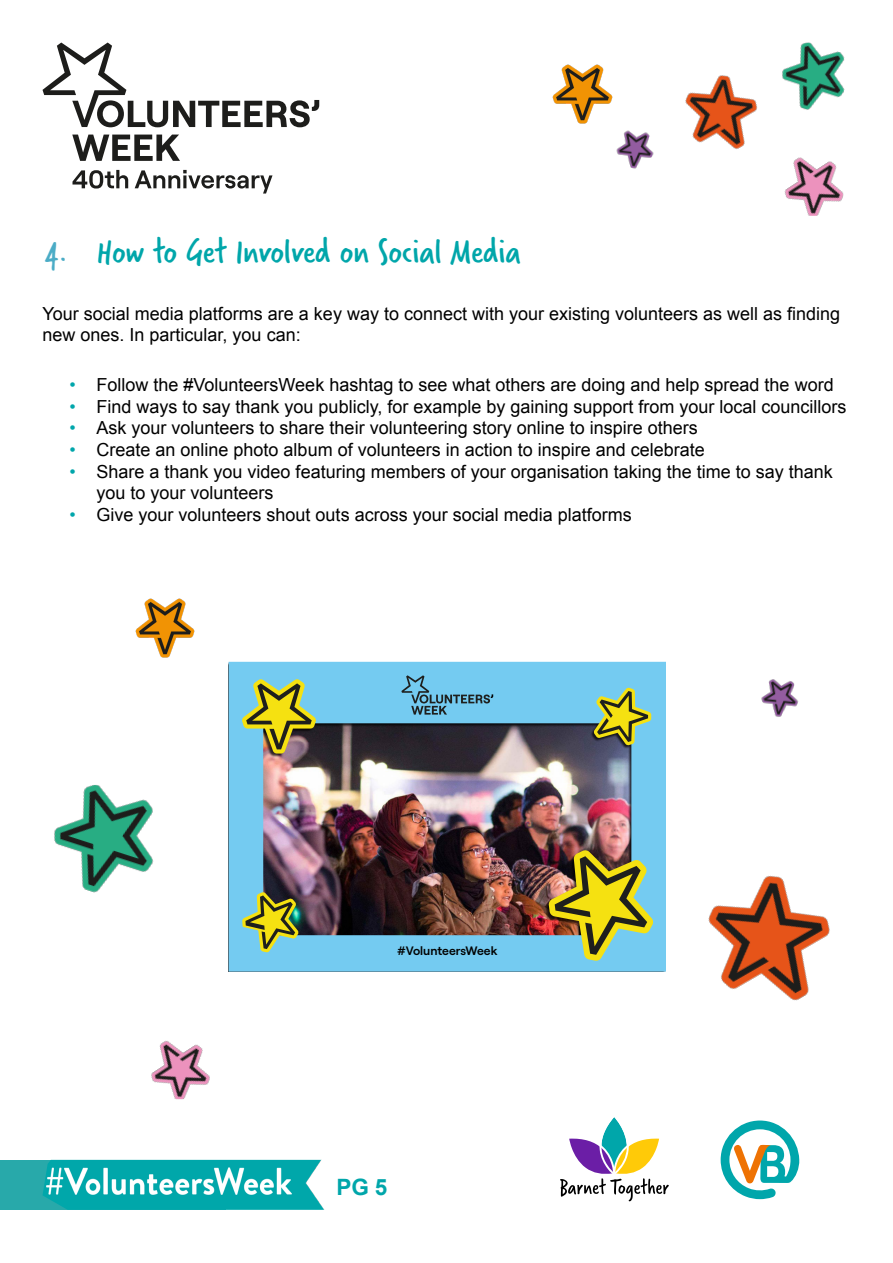
<style>
.page{position:relative;width:893px;height:1263px;background:#fff}
.page>*{position:absolute;margin:0;border:0;box-sizing:border-box;transform-origin:0 0}
.t1{font:37.5px "Verveine";letter-spacing:-.005em;color:#00a6aa}
.t2{font:700 22.5px "Arial";color:#00a6aa}
.t3{font:18px/21.6px "Arial";color:#000}
.t4{font:600 12.15px "Roobert";color:#020303}
.s1{font-size:34.5px;color:#4bacc6}
.s2{color:#00a6ab}
</style>
<div class="page">
<div style="left:0;top:1160px;width:225px;height:50px;background:#28a9aa"></div>
<svg style="left:72px;top:170px;width:56px;height:19px"></svg>
<svg style="left:135px;top:170px;width:138px;height:24px"></svg>
<svg style="left:72px;top:135px;width:108px;height:26px"></svg>
<svg style="left:43px;top:43px;width:276px;height:84px"></svg>
<svg style="left:560px;top:1117px;width:109px;height:84px"></svg>
<img style="left:43px;top:1160px;width:282px;height:50px">
<svg style="left:721px;top:1120px;width:78px;height:79px"></svg>
<img style="left:784px;top:157px;width:59px;height:59px">
<img style="left:151px;top:1040px;width:59px;height:59px">
<img style="left:782px;top:43px;width:63px;height:67px">
<img style="left:54px;top:785px;width:100px;height:108px">
<img style="left:685px;top:75px;width:73px;height:74px">
<img style="left:708px;top:875px;width:122px;height:126px">
<img style="left:616px;top:130px;width:38px;height:39px">
<img style="left:761px;top:679px;width:38px;height:38px">
<img style="left:552px;top:64px;width:61px;height:60px">
<img style="left:135px;top:598px;width:60px;height:60px">
<img style="left:229px;top:662px;width:437px;height:309px">
<svg style="left:401px;top:675px;width:92px;height:40px;background:#64accb"></svg>
<svg style="left:242px;top:679px;width:74px;height:74px;background:#93a361"></svg>
<svg style="left:594px;top:687px;width:57px;height:58px;background:#90a96b"></svg>
<img style="left:548px;top:850px;width:106px;height:111px">
<svg style="left:242px;top:892px;width:57px;height:60px;background:#88a366"></svg>
<h1 class="t1" style="left:46px;top:225px;width:477px"><span class="s1">4.</span> How to Get Involved on Social Media</h1>
<p class="t3" style="left:43px;top:303px;width:799px">Your social media platforms are a key way to connect with your existing volunteers as well as finding new ones. In particular, you can:</p>
<p class="t3" style="left:70px;top:374px;width:766px"><span class="s2">•</span> Follow the #VolunteersWeek hashtag to see what others are doing and help spread the word</p>
<p class="t3" style="left:70px;top:396px;width:778px"><span class="s2">•</span> Find ways to say thank you publicly, for example by gaining support from your local councillors</p>
<p class="t3" style="left:70px;top:418px;width:630px"><span class="s2">•</span> Ask your volunteers to share their volunteering story online to inspire others</p>
<p class="t3" style="left:70px;top:439px;width:637px"><span class="s2">•</span> Create an online photo album of volunteers in action to inspire and celebrate</p>
<p class="t3" style="left:97px;top:461px;width:738px;text-indent:-27px"><span class="s2">•</span> Share a thank you video featuring members of your organisation taking the time to say thank you to your volunteers</p>
<p class="t3" style="left:70px;top:504px;width:564px"><span class="s2">•</span> Give your volunteers shout outs across your social media platforms</p>
<p class="t4" style="left:397px;top:941px;width:101px">#VolunteersWeek</p>
<p class="t2" style="left:336px;top:1172px;width:52px">PG 5</p>
</div>
